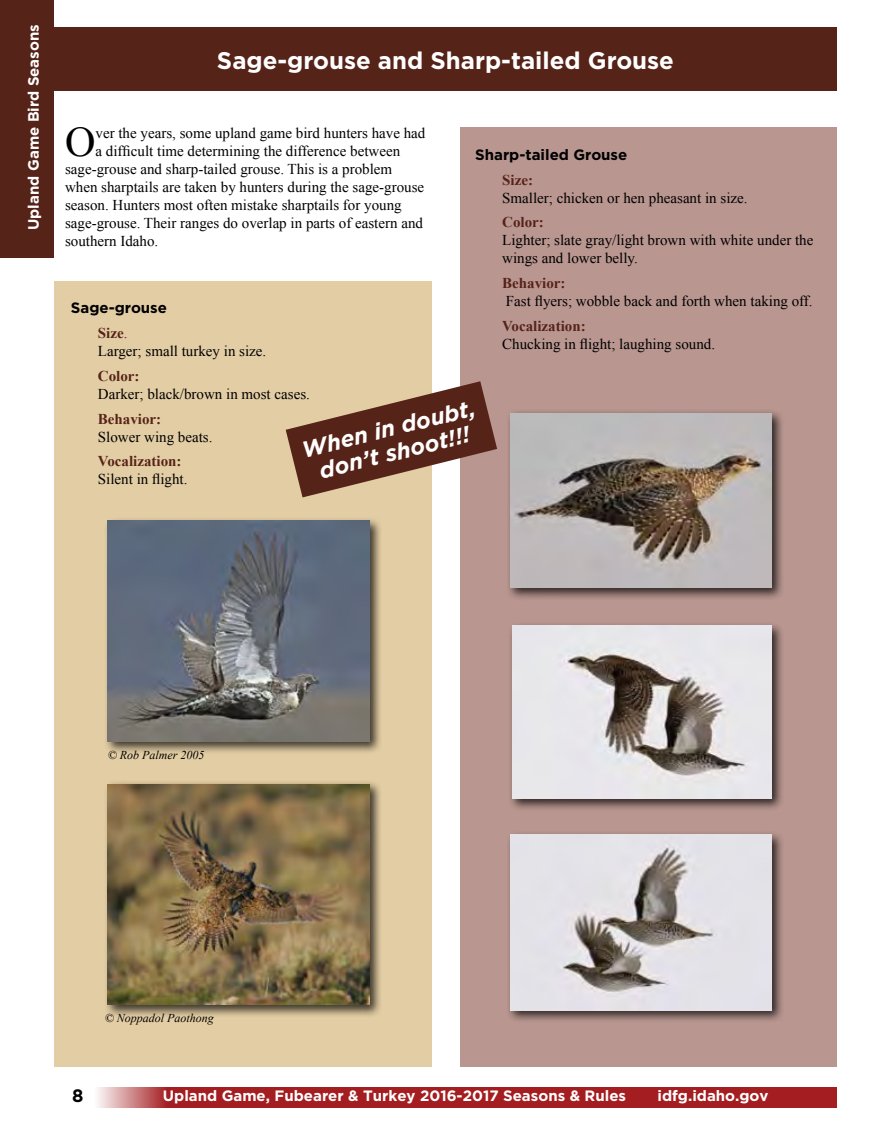
<style>
.page{position:relative;width:891px;height:1134px;background:#fff}
.page>*{position:absolute;margin:0;border:0;box-sizing:border-box;transform-origin:0 0}
.t1{font:42.15px "Times New Roman";color:#000}
.t2{font:700 24px "Gotham";color:#fff}
.t3{font:italic 700 22.8px/24.3px "Gotham";color:#fff;text-align:center}
.t4{font:700 18px "Gotham";color:#000}
.t5{font:15px/18px "Times New Roman";color:#000}
.t6{font:700 15px "Gotham";color:#fff}
.t7{font:700 15px "Times New Roman";color:#562318}
.t8{font:700 15px "Gotham";color:#000}
.t9{font:italic 12px "Times New Roman";color:#000}
.s1{font-weight:700;color:#562318}
.s2{color:#562318}
</style>
<div class="page">
<div style="left:94px;top:1087px;width:743px;height:20px;background:#a41e21"></div>
<div style="left:54px;top:281px;width:378px;height:785px;background:#e3cda4"></div>
<div style="left:460px;top:127px;width:377px;height:939px;background:#b99690"></div>
<div style="left:508px;top:622px;width:277px;height:190px;background:#000;opacity:.75"></div>
<img style="left:512px;top:626px;width:260px;height:172px">
<div style="left:507px;top:831px;width:277px;height:192px;background:#000;opacity:.75"></div>
<img style="left:510px;top:835px;width:262px;height:175px">
<div style="left:507px;top:409px;width:277px;height:191px;background:#000;opacity:.75"></div>
<img style="left:510px;top:413px;width:262px;height:174px">
<div style="left:104px;top:517px;width:278px;height:238px;background:#000;opacity:.75"></div>
<img style="left:108px;top:521px;width:261px;height:220px">
<div style="left:104px;top:780px;width:278px;height:238px;background:#000;opacity:.75"></div>
<img style="left:108px;top:784px;width:261px;height:220px">
<div style="left:54px;top:27px;width:783px;height:64px;background:#562318"></div>
<svg style="left:286px;top:381px;width:211px;height:116px"></svg>
<div style="left:0;top:0;width:54px;height:258px;background:#562318"></div>
<p class="t6" style="left:25px;top:230px;width:207px;rotate:-90deg">Upland Game Bird Seasons</p>
<h2 class="t2" style="left:217px;top:46px;width:459px">Sage-grouse and Sharp-tailed Grouse</h2>
<h1 class="t1" style="left:65px;top:113px;width:32px">O</h1>
<p class="t5" style="left:96px;top:124px;width:331px">ver the years, some upland game bird hunters have had</p>
<p class="t5" style="left:96px;top:142px;width:306px">a difficult time determining the difference between</p>
<p class="t5" style="left:65px;top:160px;width:329px">sage-grouse and sharp-tailed grouse. This is a problem</p>
<p class="t5" style="left:65px;top:178px;width:361px">when sharptails are taken by hunters during the sage-grouse</p>
<p class="t5" style="left:65px;top:196px;width:338px">season. Hunters most often mistake sharptails for young</p>
<p class="t5" style="left:65px;top:214px;width:359px">sage-grouse. Their ranges do overlap in parts of eastern and</p>
<p class="t5" style="left:65px;top:232px;width:95px">southern Idaho.</p>
<p class="t8" style="left:475px;top:146px;width:154px">Sharp-tailed Grouse</p>
<p class="t7" style="left:502px;top:169px;width:32px">Size:</p>
<p class="t5" style="left:502px;top:188px;width:247px">Smaller; chicken or hen pheasant in size.</p>
<p class="t7" style="left:502px;top:212px;width:43px">Color:</p>
<p class="t5" style="left:502px;top:231px;width:313px">Lighter; slate gray/light brown with white under the wings and lower belly.</p>
<p class="t7" style="left:502px;top:273px;width:65px">Behavior:</p>
<p class="t5" style="left:506px;top:292px;width:308px">Fast flyers; wobble back and forth when taking off.</p>
<p class="t7" style="left:502px;top:315px;width:85px">Vocalization:</p>
<p class="t5" style="left:502px;top:335px;width:214px">Chucking in flight; laughing sound.</p>
<p class="t8" style="left:71px;top:299px;width:98px">Sage-grouse</p>
<p class="t5" style="left:98px;top:324px;width:170px"><span class="s1">Size</span><span class="s2">.<br></span>Larger; small turkey in size.</p>
<p class="t7" style="left:98px;top:365px;width:43px">Color:</p>
<p class="t5" style="left:98px;top:385px;width:214px">Darker; black/brown in most cases.</p>
<p class="t7" style="left:98px;top:408px;width:65px">Behavior:</p>
<p class="t5" style="left:98px;top:427px;width:116px">Slower wing beats.</p>
<p class="t7" style="left:98px;top:451px;width:85px">Vocalization:</p>
<p class="t5" style="left:98px;top:470px;width:91px">Silent in flight.</p>
<h3 class="t3" style="left:299px;top:438px;width:180px;rotate:-14deg">When in doubt, don’t shoot!!!</h3>
<p class="t9" style="left:108px;top:747px;width:98px">© Rob Palmer 2005</p>
<p class="t9" style="left:105px;top:1010px;width:111px">© Noppadol Paothong</p>
<p class="t4" style="left:72px;top:1085px;width:13px">8</p>
<p class="t6" style="left:163px;top:1087px;width:465px">Upland Game, Fubearer &amp; Turkey 2016-2017 Seasons &amp; Rules</p>
<p class="t6" style="left:658px;top:1087px;width:113px">idfg.idaho.gov</p>
</div>
